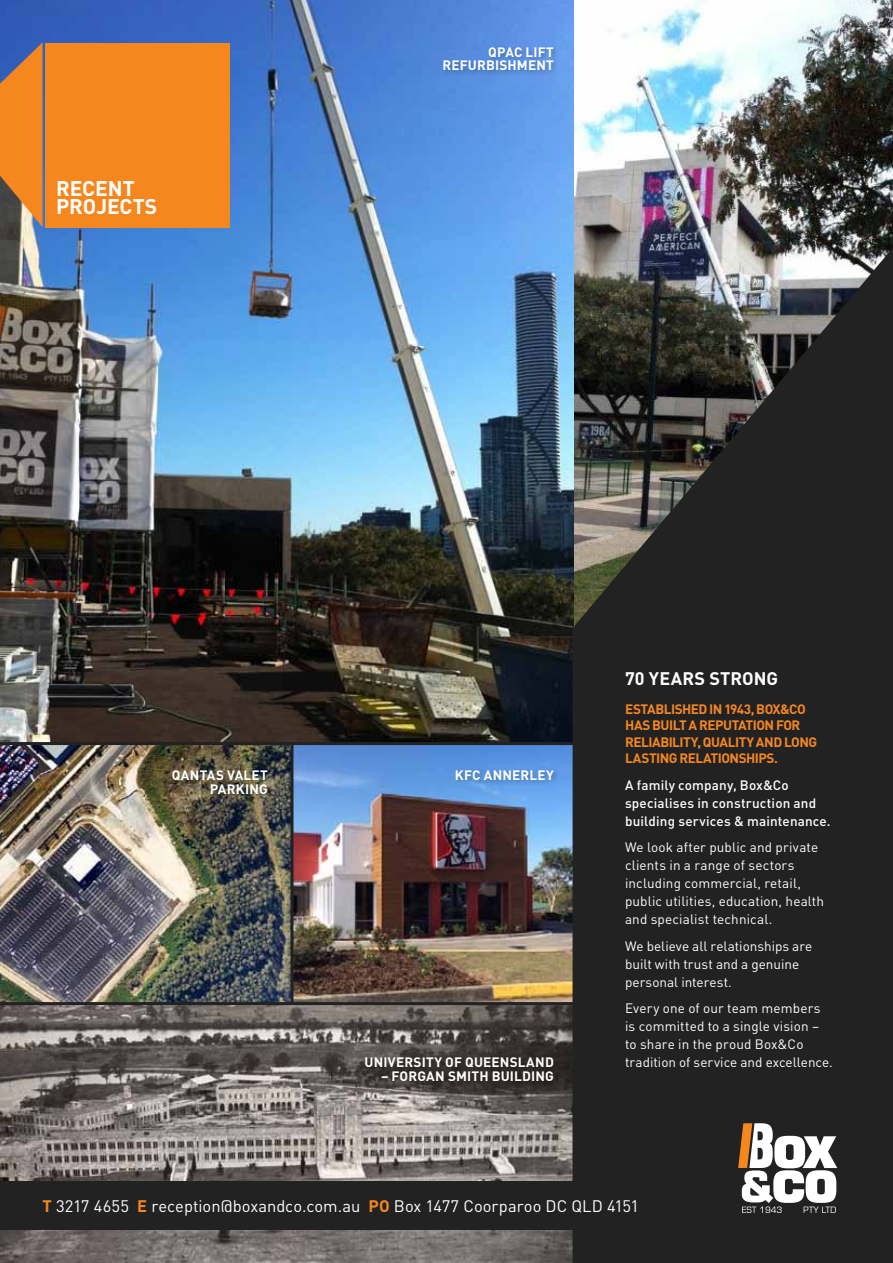
<style>
.page{position:relative;width:893px;height:1263px;background:#fff}
.page>*{position:absolute;margin:0;border:0;box-sizing:border-box;transform-origin:0 0}
.t1{font:700 21px/18px "DIN";letter-spacing:-.005em;color:#fff}
.t2{font:700 18px "DIN";letter-spacing:.005em;color:#fff}
.t3{font:16.5px "DIN";color:#fff}
.t4{font:13.5px/18px "DIN";letter-spacing:.01em;color:#fff}
.t5{font:700 13.5px/16.5px "DIN";letter-spacing:-.035em;color:#f6871f}
.t6{font:700 13.5px/13.5px "DIN";letter-spacing:.015em;color:#fff}
.t7{font:500 13.5px/18px "DIN";letter-spacing:.01em;color:#fff}
.s1{font-weight:700;color:#f6871f}
</style>
<div class="page">
<img style="left:0;top:0;width:574px;height:742px">
<img style="left:574px;top:0;width:319px;height:247px">
<img style="left:0;top:745px;width:572px;height:257px">
<div style="left:45px;top:43px;width:184px;height:184px;background:#f6871f"></div>
<img style="left:0;top:1005px;width:572px;height:258px">
<hr style="left:0;top:1002px;width:587px;height:3px;background:#222223">
<hr style="left:0;top:742px;width:587px;height:3px;background:#222223">
<hr style="left:290px;top:744px;width:3px;height:259px;background:#222223">
<svg style="left:572px;top:247px;width:321px;height:1016px;background:#2d2d2d"></svg>
<div style="left:725px;top:1103px;width:119px;height:127px;background:#222223"></div>
<svg style="left:738px;top:1123px;width:99px;height:90px"></svg>
<div style="left:0;top:1181px;width:710px;height:49px;background:#222223"></div>
<div style="left:453px;top:768px;width:107px;height:19px;background:#000;opacity:.25"></div>
<div style="left:170px;top:768px;width:104px;height:32px;background:#000;opacity:.25"></div>
<div style="left:363px;top:1055px;width:197px;height:32px;background:#000;opacity:.25"></div>
<svg style="left:0;top:43px;width:43px;height:184px;background:#ca7d3a"></svg>
<div style="left:441px;top:45px;width:119px;height:32px;background:#000;opacity:.25"></div>
<h1 class="t1" style="left:56px;top:178px;width:103px">RECENT<br>PROJECTS</h1>
<p class="t6" style="left:488px;top:45px;width:10px">QPAC</p>
<p class="t6" style="left:442px;top:45px;width:113px;text-indent:83px">LIFT<br>REFURBISHMENT</p>
<p class="t6" style="left:172px;top:768px;width:98px">QANTAS VALET</p>
<p class="t6" style="left:455px;top:768px;width:101px">KFC ANNERLEY</p>
<p class="t6" style="left:210px;top:781px;width:60px">PARKING</p>
<p class="t6" style="left:364px;top:1055px;width:191px">UNIVERSITY OF QUEENSLAND</p>
<p class="t6" style="left:381px;top:1068px;width:174px">– FORGAN SMITH BUILDING</p>
<h2 class="t2" style="left:625px;top:666px;width:155px">70 YEARS STRONG</h2>
<p class="t5" style="left:625px;top:700px;width:194px">ESTABLISHED IN 1943, BOX&amp;CO<br>HAS BUILT A REPUTATION FOR<br>RELIABILITY, QUALITY AND LONG<br>LASTING RELATIONSHIPS.</p>
<p class="t7" style="left:625px;top:776px;width:207px">A family company, Box&amp;Co specialises in construction and building services &amp; maintenance.</p>
<p class="t4" style="left:625px;top:838px;width:201px">We look after public and private clients in a range of sectors including commercial, retail, public utilities, education, health and specialist technical.</p>
<p class="t4" style="left:625px;top:937px;width:189px">We believe all relationships are built with trust and a genuine personal interest.</p>
<p class="t4" style="left:625px;top:999px;width:209px">Every one of our team members is committed to a single vision – to share in the proud Box&amp;Co tradition of service and excellence.</p>
<p class="t3" style="left:43px;top:1195px;width:598px"><span class="s1">T</span> 3217 4655 <span class="s1">E</span> reception@boxandco.com.au <span class="s1">PO</span> Box 1477 Coorparoo DC QLD 4151</p>
</div>
